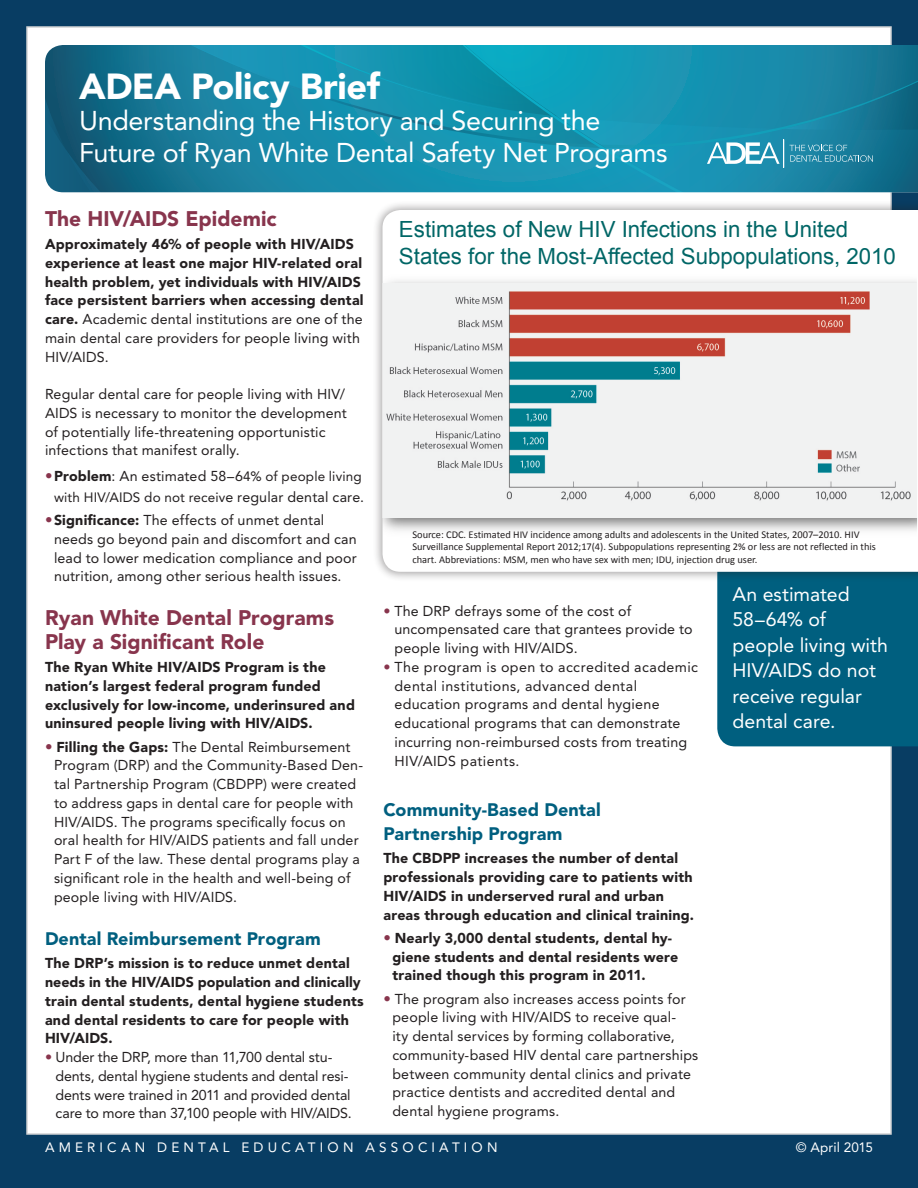
<style>
.page{position:relative;width:918px;height:1188px;background:#083d63}
.page>*{position:absolute;margin:0;border:0;box-sizing:border-box;transform-origin:0 0}
.Ahead{font:900 36px "Avenir LT Std";letter-spacing:-.01em;color:#fff}
.Date{font:27px/31.5px "Avenir LT Std";letter-spacing:-.015em;color:#fff}
.t1{font:22.35px/26.7px "Arial";color:#066}
.Bhead{font:900 21px/24px "Avenir LT Std";letter-spacing:.005em;color:#88354d}
.Pull_Quote{font:19.5px/25.5px "Avenir LT Std";color:#fff}
.Bhead-2{font:900 18px/24px "Avenir LT Std";letter-spacing:.005em;color:#005f7f}
.Bullet_text{font:14.25px/18.8px "Avenir LT Std";letter-spacing:.01em;color:#231f20}
.Text_no_indent{font:900 14.25px/18.8px "Avenir LT Std";letter-spacing:.015em;color:#231f20}
.Text_no_indent-2{font:14.25px/18.8px "Avenir LT Std";letter-spacing:.01em;color:#231f20}
.Text_no_indent-3{font:14.25px/18.8px "Avenir LT Std";letter-spacing:-.01em;color:#231f20}
.Bullet_text-2{font:900 14.25px/18.8px "Avenir LT Std";letter-spacing:.015em;color:#231f20}
.Bullet_text-3{font:13.5px "Avenir LT Std";letter-spacing:.015em;color:#231f20}
.t2{font:13.5px "Avenir LT Std";letter-spacing:.31em;color:#fff}
.t3{font:13.5px "Avenir LT Std";letter-spacing:.005em;color:#fff}
.t4{font:10.35px/12.5px "Calibri";color:#231f20}
.s1{font-weight:400}
.s2{font-size:15px;color:#88354d}
.s3{font-weight:900}
.s4{font-size:13.5px}
.s5{font-size:14.25px}
.s6{color:#88354d}
.s7{font-weight:400;font-size:15px;color:#88354d}
</style>
<div class="page">
<div style="left:26px;top:26px;width:866px;height:1109px;background:#fff;border:2px solid #d1d2d4"></div>
<svg style="left:45px;top:45px;width:143px;height:147px;background:#156f8c"></svg>
<svg style="left:45px;top:98px;width:124px;height:94px;background:#126380"></svg>
<div style="left:717px;top:581px;width:201px;height:165px;background:#005f7f"></div>
<svg style="left:188px;top:45px;width:730px;height:147px;background:#188fac"></svg>
<div style="left:373px;top:200px;width:545px;height:381px;background:#231f20;opacity:.4"></div>
<svg style="left:382px;top:210px;width:536px;height:362px"></svg>
<img style="left:383px;top:567px;width:234px;height:5px">
<img style="left:383px;top:272px;width:534px;height:268px">
<img style="left:382px;top:283px;width:535px;height:234px">
<p class="Ahead" style="left:79px;top:64px;width:302px">ADEA Policy Brief</p>
<p class="Date" style="left:79px;top:105px;width:590px">Understanding the History and Securing the<br>Future of Ryan White Dental Safety Net Programs</p>
<p class="Bhead" style="left:45px;top:206px;width:233px">The HIV/AIDS Epidemic</p>
<p class="Text_no_indent" style="left:45px;top:235px;width:320px">Approximately 46% of people with HIV/AIDS experience at least one major HIV-related oral health problem, yet individuals with HIV/AIDS face persistent barriers when accessing dental care. <span class="s1">Academic dental institutions are one of the main dental care providers for people living with HIV/AIDS.</span></p>
<p class="Text_no_indent-2" style="left:45px;top:385px;width:303px">Regular dental care for people living with HIV/ AIDS is necessary to monitor the development of potentially life-threatening opportunistic infections that manifest orally.</p>
<p class="Bullet_text" style="left:45px;top:467px;width:318px"><span class="s2">•</span><span class="s3">Problem</span>: An estimated 58–6<span class="s4">4% of people living</span></p>
<p class="Bullet_text-3" style="left:54px;top:489px;width:312px">with HIV/AIDS do not receiv<span class="s5">e regular dental care.</span></p>
<p class="Bullet_text" style="left:54px;top:511px;width:304px;text-indent:-9px"><span class="s2">•</span><span class="s3">Significance:</span> The effects of unmet dental needs go beyond pain and discomfort and can lead to lower medication compliance and poor nutrition, among other serious health issues.</p>
<p class="Bhead" style="left:45px;top:605px;width:291px">Ryan White Dental Programs<br>Play a Significant Role</p>
<p class="Text_no_indent" style="left:45px;top:658px;width:312px">The Ryan White HIV/AIDS Program is the nation’s largest federal program funded exclusively for low-income, underinsured and uninsured people living with HIV/AIDS.</p>
<p class="Bullet_text" style="left:54px;top:737px;width:311px;text-indent:-9px"><span class="s2">•</span> <span class="s3">Filling the Gaps:</span> The Dental Reimbursement Program (DRP) and the Community-Based Den&shy;tal Partnership Program (CBDPP) were created to address gaps in dental care for people with HIV/AIDS. The programs specifically focus on oral health for HIV/AIDS patients and fall under Part F of the law. These dental programs play a significant role in the health and well-being of people living with HIV/AIDS.</p>
<p class="Bhead-2" style="left:45px;top:927px;width:277px">Dental Reimbursement Program</p>
<p class="Text_no_indent" style="left:45px;top:954px;width:320px">The DRP’s mission is to reduce unmet dental needs in the HIV/AIDS population and clinically train dental students, dental hygiene students and dental residents to care for people with HIV/AIDS.</p>
<p class="Text_no_indent-3" style="left:56px;top:1048px;width:298px;text-indent:-11px"><span class="s6">•</span> Under the DRP, more than 11,700 dental stu&shy;dents, dental hygiene students and dental resi&shy;dents were trained in 2011 and provided dental care to more than 37,100 people with HIV/AIDS.</p>
<h3 class="t1" style="left:399px;top:216px;width:498px">Estimates of New HIV Infections in the United<br>States for the Most-Affected Subpopulations, 2010</h3>
<p class="t4" style="left:412px;top:528px;width:465px">Source: CDC. Estimated HIV incidence among adults and adolescents in the United States, 2007–2010. HIV<br>Surveillance Supplemental Report 2012;17(4). Subpopulations representing 2% or less are not reflected in this chart. Abbreviations: MSM, men who have sex with men; IDU, injection drug user.</p>
<p class="Text_no_indent-2" style="left:394px;top:601px;width:300px;text-indent:-11px"><span class="s6">•</span> The DRP defrays some of the cost of uncompensated care that grantees provide to people living with HIV/AIDS.</p>
<p class="Text_no_indent-2" style="left:394px;top:658px;width:305px;text-indent:-11px"><span class="s6">•</span> The program is open to accredited academic dental institutions, advanced dental education programs and dental hygiene educational programs that can demonstrate incurring non-reimbursed costs from treating HIV/AIDS patients.</p>
<p class="Bhead-2" style="left:383px;top:798px;width:219px">Community-Based Dental<br>Partnership Program</p>
<p class="Text_no_indent" style="left:383px;top:849px;width:312px">The CBDPP increases the number of dental professionals providing care to patients with HIV/AIDS in underserved rural and urban areas through education and clinical training.</p>
<p class="Bullet_text-2" style="left:392px;top:929px;width:287px;text-indent:-9px"><span class="s7">•</span> Nearly 3,000 dental students, dental hy&shy;giene students and dental residents were trained though this program in 2011.</p>
<p class="Bullet_text" style="left:392px;top:989px;width:307px;text-indent:-9px"><span class="s2">•</span> The program also increases access points for people living with HIV/AIDS to receive qual-<br>ity dental services by forming collaborative, community-based HIV dental care partnerships between community dental clinics and private practice dentists and accredited dental and dental hygiene programs.</p>
<p class="Pull_Quote" style="left:733px;top:582px;width:157px">An estimated<br>58–64% of people living with<br>HIV/AIDS do not receive regular dental care.</p>
<p class="t2" style="left:45px;top:1139px;width:454px">AMERICAN DENTAL EDUCATION ASSOCIATION</p>
<p class="t3" style="left:796px;top:1139px;width:79px">© April 2015</p>
</div>
